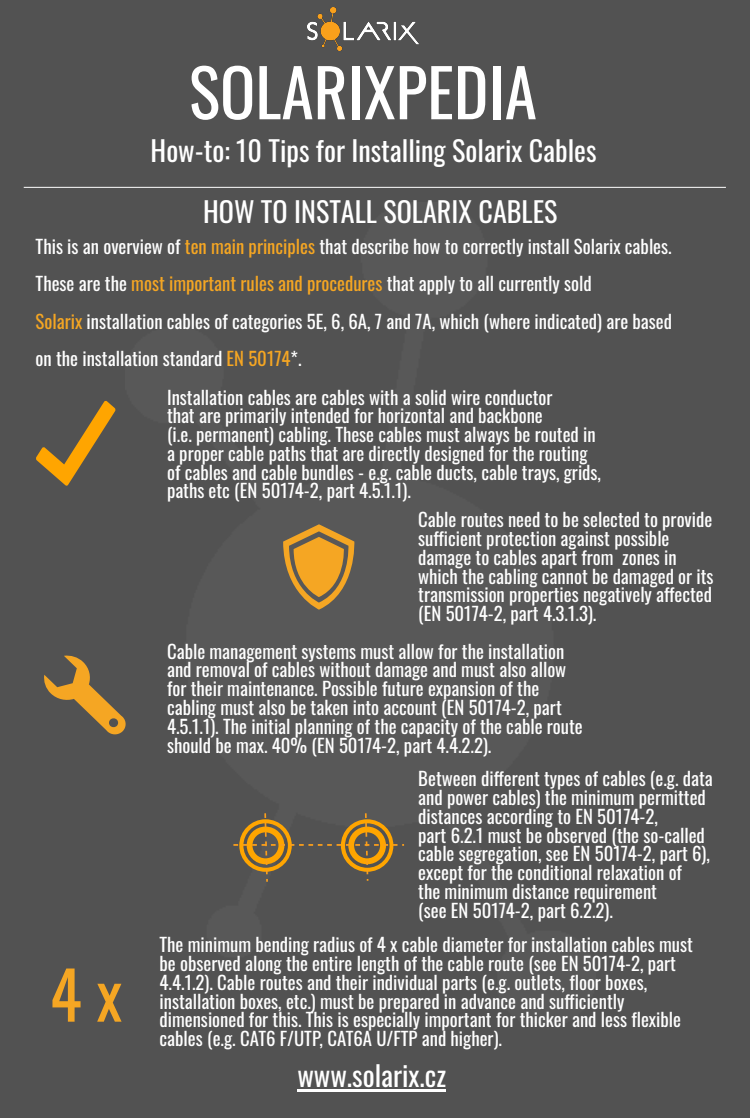
<style>
.page{position:relative;width:750px;height:1118px;background:#525252}
.page>*{position:absolute;margin:0;border:0;box-sizing:border-box;transform-origin:0 0}
.t1{font:65.62px "Oswald";color:#fff}
.t2{font:65.62px "Oswald";color:#f5a623}
.t3{font:28.12px "Oswald";color:#fff}
.t4{font:18.75px/18.8px "Oswald";color:#fff}
.s1{color:#f5a623}
</style>
<div class="page">
<hr style="left:24px;top:187px;width:702px;height:1px;background:#fff">
<img style="left:308px;top:8px;width:110px;height:42px">
<svg style="left:36px;top:401px;width:79px;height:85px"></svg>
<svg style="left:283px;top:524px;width:71px;height:85px"></svg>
<svg style="left:44px;top:655px;width:82px;height:79px"></svg>
<svg style="left:233px;top:813px;width:171px;height:68px"></svg>
<hr style="left:297px;top:1089px;width:149px;height:3px;background:#fff">
<h1 class="t1" style="left:189px;top:41px;width:350px">SOLARIXPEDIA</h1>
<h2 class="t3" style="left:151px;top:128px;width:448px">How-to: 10 Tips for Installing Solarix Cables</h2>
<h2 class="t3" style="left:203px;top:189px;width:356px">HOW TO INSTALL SOLARIX CABLES</h2>
<p class="t4" style="left:36px;top:236px;width:638px">This is an overview of <span class="s1">ten main principles</span> that describe how to correctly install Solarix cables.</p>
<p class="t4" style="left:36px;top:273px;width:558px">These are the <span class="s1">most important rules and procedures</span> that apply to all currently sold</p>
<p class="t4" style="left:36px;top:311px;width:638px"><span class="s1">Solarix</span> installation cables of categories 5E, 6, 6A, 7 and 7A, which (where indicated) are based</p>
<p class="t4" style="left:36px;top:348px;width:267px">on the installation standard <span class="s1">EN 50174</span>*.</p>
<p class="t4" style="left:167px;top:387px;width:387px">Installation cables are cables with a solid wire conductor</p>
<p class="t4" style="left:167px;top:405px;width:436px">that are primarily intended for horizontal and backbone<br>(i.e. permanent) cabling. These cables must always be routed in a proper cable paths that are directly designed for the routing of cables and cable bundles - e.g. cable ducts, cable trays, grids, paths etc (EN 50174-2, part 4.5.1.1).</p>
<p class="t4" style="left:418px;top:509px;width:297px">Cable routes need to be selected to provide sufficient protection against possible damage to cables apart from zones in which the cabling cannot be damaged or its transmission properties negatively affected (EN 50174-2, part 4.3.1.3).</p>
<p class="t4" style="left:167px;top:641px;width:417px">Cable management systems must allow for the installation and removal of cables without damage and must also allow for their maintenance. Possible future expansion of the cabling must also be taken into account (EN 50174-2, part 4.5.1.1). The initial planning of the capacity of the cable route should be max. 40% (EN 50174-2, part 4.4.2.2).</p>
<h1 class="t2" style="left:50px;top:943px;width:74px">4x</h1>
<p class="t4" style="left:418px;top:768px;width:296px">Between different types of cables (e.g. data and power cables) the minimum permitted distances according to EN 50174-2,<br>part 6.2.1 must be observed (the so-called cable segregation, see EN 50174-2, part 6), except for the conditional relaxation of<br>the minimum distance requirement<br>(see EN 50174-2, part 6.2.2).</p>
<p class="t4" style="left:160px;top:934px;width:535px">The minimum bending radius of 4 x cable diameter for installation cables must be observed along the entire length of the cable route (see EN 50174-2, part 4.4.1.2). Cable routes and their individual parts (e.g. outlets, floor boxes, installation boxes, etc.) must be prepared in advance and sufficiently dimensioned for this. This is especially important for thicker and less flexible cables (e.g. CAT6 F/UTP, CAT6A U/FTP and higher).</p>
<h2 class="t3" style="left:297px;top:1053px;width:150px">www.solarix.cz</h2>
</div>
